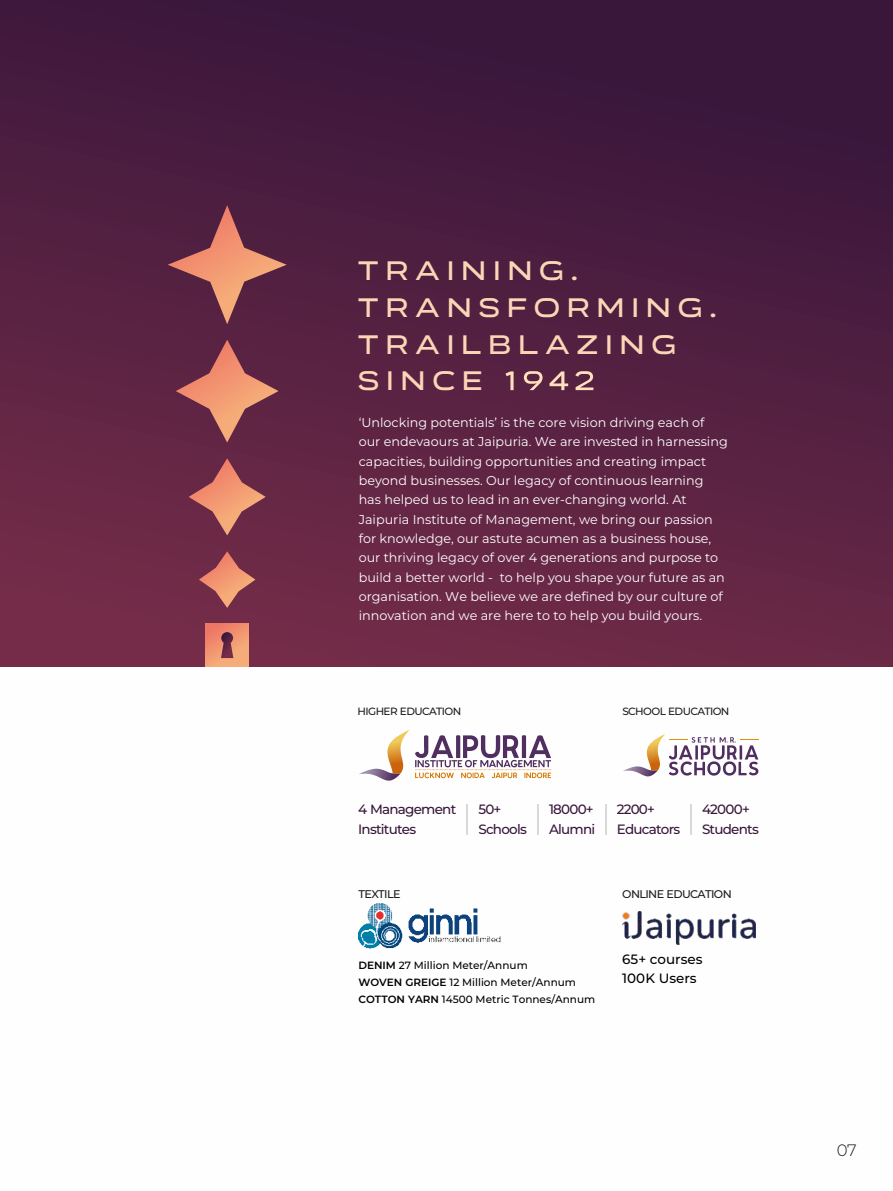
<style>
.page{position:relative;width:893px;height:1191px;background:#fff}
.page>*{position:absolute;margin:0;border:0;box-sizing:border-box;transform-origin:0 0}
.t1{font:27px/36.6px "FONTSPRINGDEMO Organetto Semi Ext";letter-spacing:.25em;color:#fbd6b6}
.t2{font:300 16.5px "Montserrat";color:#1b1b1a}
.t3{font:500 13.5px/19.8px "Montserrat";letter-spacing:-.055em;color:#38153a}
.t4{font:500 13.5px/18.6px "Montserrat";color:#000}
.t5{font:12.75px/19.4px "Montserrat";color:#fefefe}
.t6{font:500 11.1px "Montserrat";letter-spacing:-.055em;color:#1b1b1a}
.t7{font:500 10.5px/17.4px "Montserrat";color:#000}
.t8{font:500 10.5px "Montserrat";letter-spacing:-.055em;color:#1b1b1a}
.s1{font-weight:600}
</style>
<div class="page">
<div style="left:0;top:0;width:893px;height:666px;background:linear-gradient(to bottom,#36163b,#722b48)"></div>
<svg style="left:359px;top:729px;width:192px;height:52px"></svg>
<svg style="left:623px;top:734px;width:135px;height:42px"></svg>
<img style="left:359px;top:904px;width:141px;height:44px">
<img style="left:623px;top:911px;width:132px;height:33px">
<hr style="left:467px;top:804px;width:1px;height:31px;background:#d9d9d9">
<hr style="left:537px;top:804px;width:1px;height:31px;background:#d9d9d9">
<hr style="left:605px;top:804px;width:1px;height:31px;background:#d9d9d9">
<hr style="left:691px;top:804px;width:1px;height:31px;background:#d9d9d9">
<svg style="left:206px;top:624px;width:42px;height:42px;background:#e68d6d"></svg>
<svg style="left:221px;top:632px;width:12px;height:11px"></svg>
<svg style="left:505px;top:371px;width:88px;height:19px;background:#895a67"></svg>
<svg style="left:199px;top:551px;width:56px;height:57px;background:#a55858"></svg>
<svg style="left:189px;top:458px;width:77px;height:77px;background:#9c5356"></svg>
<svg style="left:176px;top:340px;width:103px;height:102px;background:#914c53"></svg>
<svg style="left:168px;top:205px;width:119px;height:119px;background:#80424f"></svg>
<h1 class="t1" style="left:358px;top:253px;width:361px">TRAINING.<br>TRANSFORMING.<br>TRAILBLAZING<br>SINCE</h1>
<p class="t5" style="left:359px;top:413px;width:371px">‘Unlocking potentials’ is the core vision driving each of our endevaours at Jaipuria. We are invested in harnessing capacities, building opportunities and creating impact beyond businesses. Our legacy of continuous learning has helped us to lead in an ever-changing world. At Jaipuria Institute of Management, we bring our passion for knowledge, our astute acumen as a business house, our thriving legacy of over 4 generations and purpose to build a better world - to help you shape your future as an organisation. We believe we are defined by our culture of innovation and we are here to to help you build yours.</p>
<p class="t8" style="left:358px;top:705px;width:105px">HIGHER EDUCATION</p>
<p class="t8" style="left:622px;top:705px;width:109px">SCHOOL EDUCATION</p>
<p class="t3" style="left:549px;top:799px;width:48px">18000+<br>Alumni</p>
<p class="t3" style="left:702px;top:799px;width:58px">42000+<br>Students</p>
<p class="t3" style="left:478px;top:799px;width:50px">50+<br>Schools</p>
<p class="t3" style="left:358px;top:799px;width:100px">4 Management<br>Institutes</p>
<p class="t3" style="left:617px;top:799px;width:65px">2200+<br>Educators</p>
<p class="t6" style="left:359px;top:887px;width:43px">TEXTILE</p>
<p class="t6" style="left:622px;top:887px;width:111px">ONLINE EDUCATION</p>
<p class="t7" style="left:358px;top:956px;width:238px"><span class="s1">DENIM</span> 27 Million Meter/Annum<br><span class="s1">WOVEN GREIGE</span> 12 Million Meter/Annum<br><span class="s1">COTTON YARN</span> 14500 Metric Tonnes/Annum</p>
<p class="t4" style="left:622px;top:950px;width:82px">65+ courses<br>100K Users</p>
<p class="t2" style="left:837px;top:1140px;width:21px">07</p>
</div>
